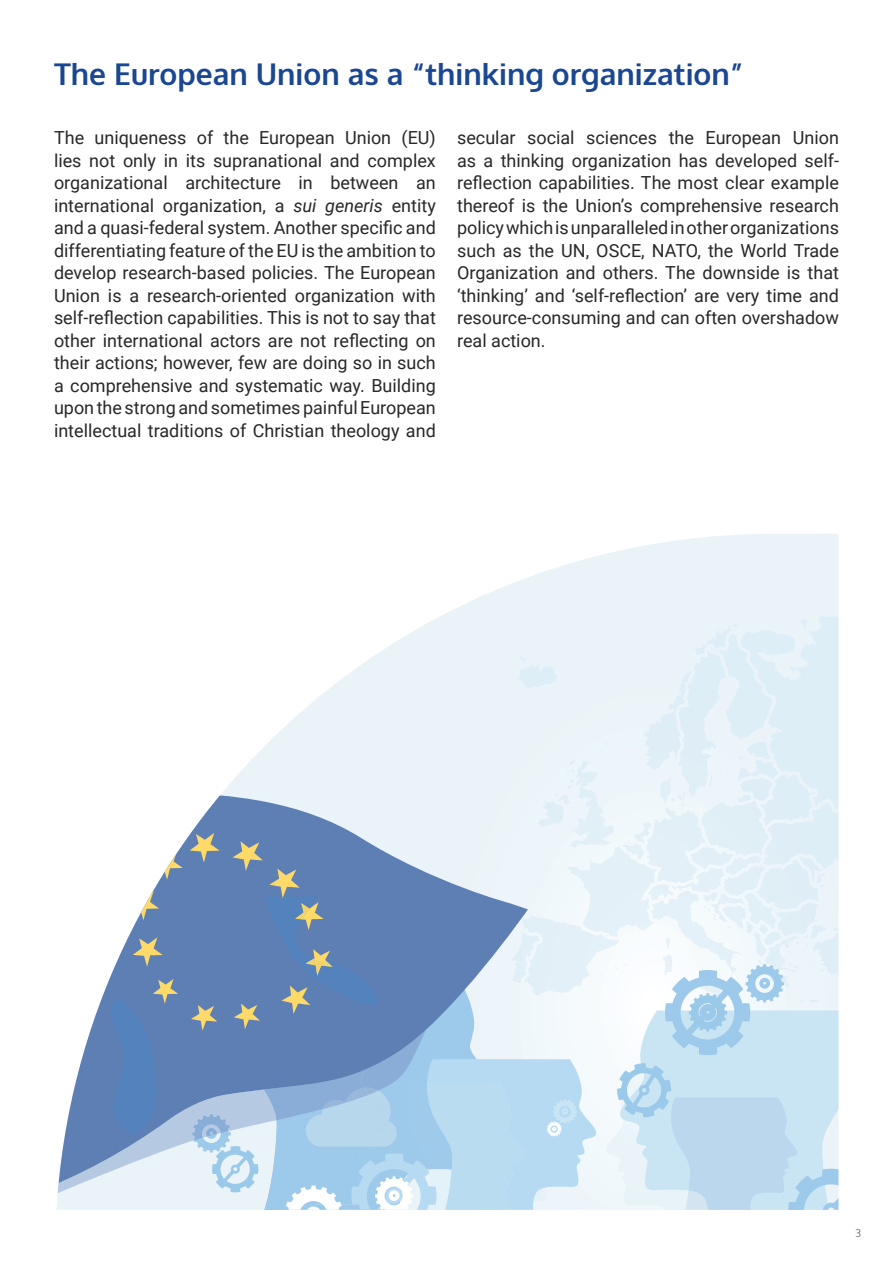
<style>
.page{position:relative;width:893px;height:1263px;background:#fff}
.page>*{position:absolute;margin:0;border:0;box-sizing:border-box;transform-origin:0 0}
.t1{font:700 30px "Oxygen";color:#1b4691}
.t2{font:18px/22.5px "Roboto";color:#292829;text-align:justify}
.t3{font:10.5px "Oxygen";color:#6d6e71}
.s1{font-style:italic}
</style>
<div class="page">
<svg style="left:440px;top:534px;width:398px;height:83px"></svg>
<svg style="left:58px;top:617px;width:780px;height:593px"></svg>
<h1 class="t1" style="left:54px;top:55px;width:691px">The European Union as a “thinking organization”</h1>
<p class="t2" style="left:54px;top:126px;width:383px">The uniqueness of the European Union (EU) lies not only in its supranational and complex organizational architecture in between an international organization, a <span class="s1">sui generis</span> entity and a quasi-federal system. Another specific and differentiating feature of the EU is the ambition to develop research-based policies. The European Union is a research-oriented organization with self-reflection capabilities. This is not to say that other international actors are not reflecting on their actions; however, few are doing so in such a comprehensive and systematic way. Building upon the strong and sometimes painful European intellectual traditions of Christian theology and</p>
<p class="t2" style="left:457px;top:126px;width:383px">secular social sciences the European Union as a thinking organization has developed self&shy;reflection capabilities. The most clear example thereof is the Union’s comprehensive research policy which is unparalleled in other organizations such as the UN, OSCE, NATO, the World Trade Organization and others. The downside is that ‘thinking’ and ‘self-reflection’ are very time and resource-consuming and can often overshadow real action.</p>
<p class="t3" style="left:855px;top:1226px;width:7px">3</p>
</div>
